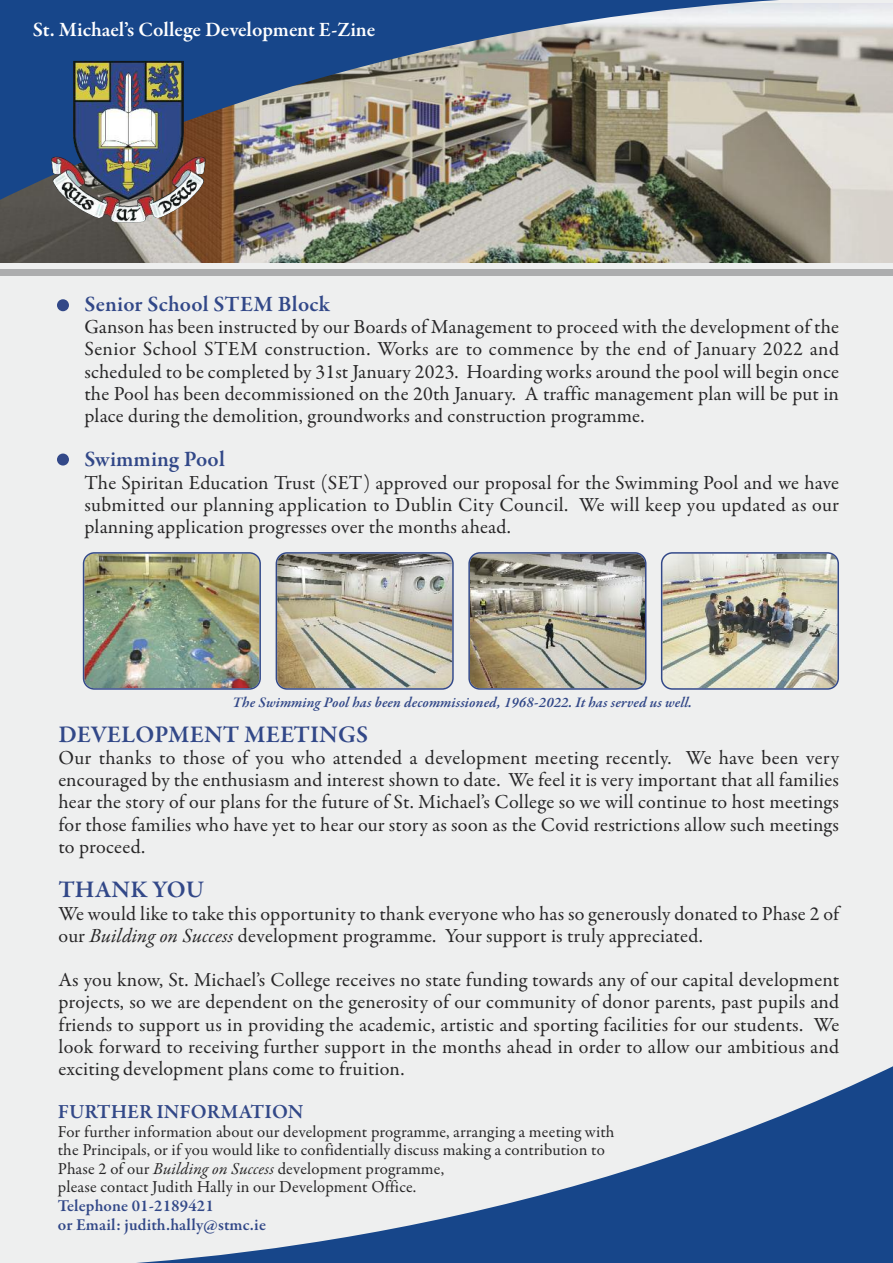
<style>
.page{position:relative;width:893px;height:1263px;background:#eeefef}
.page>*{position:absolute;margin:0;border:0;box-sizing:border-box;transform-origin:0 0}
.t1{font:600 24.3px "Garamond Premr Pro";letter-spacing:.005em;color:#324888}
.t2{font:600 22.2px "Garamond Premr Pro";letter-spacing:.01em;color:#324888}
.t3{font:600 20.7px "Garamond Premr Pro";letter-spacing:-.005em;color:#fff}
.t4{font:600 20.25px "Garamond Premr Pro";color:#324888}
.t5{font:20.1px/22.2px "Garamond Premr Pro";letter-spacing:.005em;color:#272627;text-align:justify}
.t6{font:16.8px/18.6px "Garamond Premr Pro";letter-spacing:.005em;color:#272627}
.t7{font:600 16.8px/18.6px "Garamond Premr Pro";letter-spacing:.01em;color:#324888}
.t8{font:italic 600 14.85px "Garamond Premr Pro";letter-spacing:.01em;color:#324888}
.s1{font-style:italic}
</style>
<div class="page">
<img style="left:0;top:3px;width:893px;height:259px">
<img style="left:0;top:0;width:890px;height:204px">
<svg style="left:136px;top:1066px;width:757px;height:197px"></svg>
<div style="left:0;top:269px;width:893px;height:7px;background:#acadae"></div>
<div style="left:57px;top:299px;width:12px;height:12px;background:#324888;border-radius:50%"></div>
<div style="left:57px;top:453px;width:12px;height:12px;background:#324888;border-radius:50%"></div>
<img style="left:83px;top:552px;width:178px;height:138px">
<img style="left:276px;top:552px;width:178px;height:138px">
<img style="left:468px;top:552px;width:178px;height:138px">
<img style="left:661px;top:552px;width:178px;height:138px">
<img style="left:51px;top:156px;width:155px;height:51px">
<p class="t3" style="left:33px;top:22px;width:344px">St. Michael’s College Development E-Zine</p>
<p class="t2" style="left:84px;top:295px;width:247px">Senior School STEM Block</p>
<p class="t5" style="left:84px;top:317px;width:756px">Ganson has been instructed by our Boards of Management to proceed with the development of the Senior School STEM construction. Works are to commence by the end of January 2022 and scheduled to be completed by 31st January 2023. Hoarding works around the pool will begin once the Pool has been decommissioned on the 20th January. A traffic management plan will be put in place during the demolition, groundworks and construction programme.</p>
<p class="t2" style="left:84px;top:451px;width:142px">Swimming Pool</p>
<p class="t5" style="left:84px;top:473px;width:756px">The Spiritan Education Trust (SET) approved our proposal for the Swimming Pool and we have submitted our planning application to Dublin City Council. We will keep you updated as our planning application progresses over the months ahead.</p>
<p class="t8" style="left:233px;top:697px;width:461px">The Swimming Pool has been decommissioned, 1968-2022. It has served us well.</p>
<p class="t1" style="left:58px;top:725px;width:311px">DEVELOPMENT MEETINGS</p>
<p class="t5" style="left:58px;top:748px;width:782px">Our thanks to those of you who attended a development meeting recently. We have been very encouraged by the enthusiasm and interest shown to date. We feel it is very important that all families hear the story of our plans for the future of St. Michael’s College so we will continue to host meetings for those families who have yet to hear our story as soon as the Covid restrictions allow such meetings to proceed.</p>
<p class="t1" style="left:58px;top:880px;width:147px">THANK YOU</p>
<p class="t5" style="left:58px;top:904px;width:782px">We would like to take this opportunity to thank everyone who has so generously donated to Phase 2 of our <span class="s1">Building on Success</span> development programme. Your support is truly appreciated.</p>
<p class="t5" style="left:58px;top:970px;width:782px">As you know, St. Michael’s College receives no state funding towards any of our capital development projects, so we are dependent on the generosity of our community of donor parents, past pupils and friends to support us in providing the academic, artistic and sporting facilities for our students. We look forward to receiving further support in the months ahead in order to allow our ambitious and exciting development plans come to fruition.</p>
<p class="t4" style="left:58px;top:1103px;width:247px">FURTHER INFORMATION</p>
<p class="t6" style="left:58px;top:1123px;width:558px">For further information about our development programme, arranging a meeting with the Principals, or if you would like to confidentially discuss making a contribution to Phase 2 of our <span class="s1">Building on Success</span> development programme,<br>please contact Judith Hally in our Development Office.</p>
<p class="t7" style="left:58px;top:1198px;width:210px">Telephone 01-2189421<br>or Email: judith.hally@stmc.ie</p>
</div>
